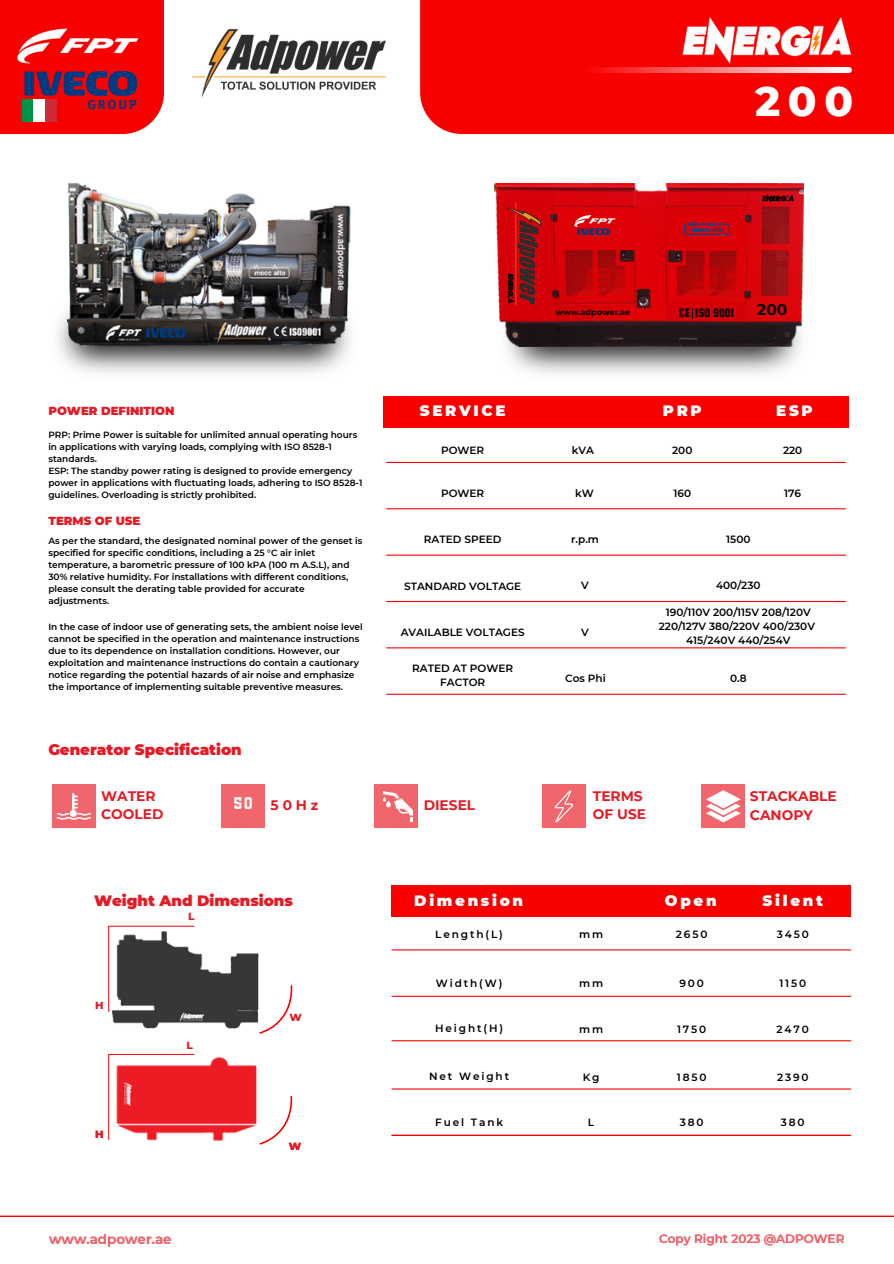
<style>
.page{position:relative;width:894px;height:1264px;background:#fff}
.page>*{position:absolute;margin:0;border:0;box-sizing:border-box;transform-origin:0 0}
.t1{font:800 42px "Montserrat";color:#fff}
.t2{font:700 15.45px "Montserrat";color:#000}
.t3{font:15.15px "Boxing";color:#fff}
.t4{font:900 15px "Montserrat";color:#e41b25}
.t5{font:900 15px "Montserrat";letter-spacing:.18em;color:#fff}
.t6{font:700 13.8px/18.5px "Montserrat";color:#e41b25}
.t7{font:600 13.5px "Montserrat";color:#f1656c}
.t8{font:700 13.2px "Meta Hebrew";letter-spacing:.145em;color:#003a80}
.t9{font:12.9px "Squada One";color:#000}
.t10{font:600 12px "Montserrat";color:#f1656c}
.t11{font:900 11.7px "Montserrat";color:#e41b25}
.t12{font:600 10.5px/14px "Montserrat";color:#000;text-align:center}
.t13{font:600 10.5px "Montserrat";letter-spacing:.18em;color:#000}
.t14{font:800 10.5px "Montserrat";color:#e41b25}
.t15{font:600 9px/12px "Montserrat";color:#000}
.t16{font:700 8.1px "Montserrat";color:#000}
</style>
<div class="page">
<div style="left:391px;top:885px;width:154px;height:32px;background:#f80000"></div>
<div style="left:525px;top:885px;width:143px;height:32px;background:#f80000"></div>
<div style="left:621px;top:885px;width:139px;height:32px;background:#f80000"></div>
<div style="left:734px;top:885px;width:116px;height:32px;background:#f80000"></div>
<hr style="left:386px;top:462px;width:459px;height:1px;background:#f80000">
<hr style="left:391px;top:949px;width:459px;height:1px;background:#f80000">
<hr style="left:386px;top:508px;width:459px;height:1px;background:#f80000">
<hr style="left:391px;top:995px;width:459px;height:1px;background:#f80000">
<hr style="left:386px;top:554px;width:459px;height:1px;background:#f80000">
<hr style="left:391px;top:1040px;width:459px;height:1px;background:#f80000">
<hr style="left:386px;top:601px;width:459px;height:1px;background:#f80000">
<hr style="left:391px;top:1088px;width:459px;height:1px;background:#f80000">
<hr style="left:386px;top:647px;width:459px;height:1px;background:#f80000">
<hr style="left:391px;top:1134px;width:459px;height:1px;background:#f80000">
<hr style="left:386px;top:693px;width:459px;height:1px;background:#f80000">
<svg style="left:261px;top:1095px;width:32px;height:50px"></svg>
<svg style="left:267px;top:985px;width:26px;height:46px"></svg>
<svg style="left:108px;top:925px;width:86px;height:4px"></svg>
<svg style="left:108px;top:1053px;width:2px;height:87px"></svg>
<hr style="left:0;top:1215px;width:893px;height:1px;background:#f80000">
<img style="left:192px;top:28px;width:194px;height:69px">
<img style="left:110px;top:1053px;width:151px;height:92px">
<img style="left:108px;top:929px;width:159px;height:105px">
<img style="left:67px;top:182px;width:287px;height:182px">
<div style="left:52px;top:784px;width:43px;height:44px;background:#f1656c"></div>
<div style="left:542px;top:784px;width:43px;height:44px;background:#f1656c"></div>
<svg style="left:554px;top:790px;width:18px;height:32px"></svg>
<div style="left:374px;top:784px;width:44px;height:44px;background:#f1656c"></div>
<svg style="left:382px;top:791px;width:31px;height:30px"></svg>
<div style="left:700px;top:784px;width:44px;height:44px;background:#f1656c"></div>
<svg style="left:706px;top:790px;width:34px;height:32px"></svg>
<div style="left:221px;top:784px;width:44px;height:44px;background:#f1656c"></div>
<svg style="left:57px;top:793px;width:33px;height:26px"></svg>
<div style="left:494px;top:396px;width:165px;height:31px;background:#f80000"></div>
<div style="left:612px;top:396px;width:139px;height:31px;background:#f80000"></div>
<div style="left:732px;top:396px;width:116px;height:31px;background:#f80000"></div>
<div style="left:420px;top:0;width:473px;height:134px;background:#f80000"></div>
<svg style="left:584px;top:67px;width:267px;height:6px"></svg>
<div style="left:0;top:0;width:163px;height:134px;background:#f80000"></div>
<div style="left:22px;top:99px;width:12px;height:23px;background:#009246"></div>
<div style="left:34px;top:99px;width:11px;height:23px;background:#fff"></div>
<div style="left:45px;top:99px;width:11px;height:23px;background:#ce2b37"></div>
<img style="left:17px;top:28px;width:122px;height:36px">
<svg style="left:37px;top:71px;width:100px;height:25px"></svg>
<div style="left:24px;top:72px;width:10px;height:24px;background:#003a80"></div>
<img style="left:679px;top:17px;width:173px;height:56px">
<img style="left:506px;top:346px;width:295px;height:28px">
<img style="left:494px;top:183px;width:309px;height:163px">
<div style="left:666px;top:303px;width:78px;height:17px;background:#d60008"></div>
<div style="left:666px;top:208px;width:77px;height:42px;background:#dc0106"></div>
<div style="left:675px;top:224px;width:69px;height:27px;background:#dc0106"></div>
<div style="left:557px;top:208px;width:77px;height:42px;background:#de0105"></div>
<div style="left:510px;top:265px;width:44px;height:22px;background:#d60008"></div>
<svg style="left:496px;top:193px;width:57px;height:127px"></svg>
<img style="left:502px;top:199px;width:43px;height:111px">
<img style="left:549px;top:213px;width:91px;height:17px">
<svg style="left:577px;top:228px;width:32px;height:7px"></svg>
<img style="left:684px;top:222px;width:45px;height:12px">
<img style="left:494px;top:264px;width:39px;height:46px">
<img style="left:752px;top:183px;width:49px;height:41px">
<div style="left:383px;top:396px;width:159px;height:31px;background:#f80000"></div>
<p class="t8" style="left:87px;top:99px;width:51px">GROUP</p>
<p class="t1" style="left:755px;top:75px;width:99px">200</p>
<p class="t11" style="left:48px;top:403px;width:128px">POWER DEFINITION</p>
<p class="t15" style="left:48px;top:428px;width:310px">PRP: Prime Power is suitable for unlimited annual operating hours in applications with varying loads, complying with ISO 8528-1 standards.</p>
<p class="t15" style="left:48px;top:464px;width:315px">ESP: The standby power rating is designed to provide emergency power in applications with fluctuating loads, adhering to ISO 8528-1 guidelines. Overloading is strictly prohibited.</p>
<p class="t11" style="left:48px;top:514px;width:93px">TERMS OF USE</p>
<p class="t15" style="left:48px;top:535px;width:315px">As per the standard, the designated nominal power of the genset is specified for specific conditions, including a 25 °C air inlet temperature, a barometric pressure of 100 kPA (100 m A.S.L), and 30% relative humidity. For installations with different conditions, please consult the derating table provided for accurate adjustments.</p>
<p class="t15" style="left:48px;top:620px;width:316px">In the case of indoor use of generating sets, the ambient noise level cannot be specified in the operation and maintenance instructions due to its dependence on installation conditions. However, our exploitation and maintenance instructions do contain a cautionary notice regarding the potential hazards of air noise and emphasize the importance of implementing suitable preventive measures.</p>
<p class="t4" style="left:48px;top:740px;width:195px">Generator Specification</p>
<p class="t16" style="left:555px;top:307px;width:76px">www.adpower.ae</p>
<p class="t9" style="left:679px;top:305px;width:57px">CE ISO 9001</p>
<p class="t2" style="left:757px;top:300px;width:32px">200</p>
<p class="t5" style="left:420px;top:401px;width:87px">SERVICE</p>
<h4 class="t12" style="left:441px;top:443px;width:45px">POWER</h4>
<p class="t12" style="left:441px;top:487px;width:45px">POWER</p>
<h4 class="t12" style="left:424px;top:532px;width:79px">RATED SPEED</h4>
<h3 class="t12" style="left:404px;top:579px;width:119px">STANDARD VOLTAGE</h3>
<p class="t12" style="left:400px;top:625px;width:125px">AVAILABLE VOLTAGES</p>
<p class="t12" style="left:412px;top:661px;width:102px">RATED AT POWER</p>
<p class="t12" style="left:440px;top:675px;width:47px">FACTOR</p>
<p class="t12" style="left:571px;top:443px;width:24px">kVA</p>
<p class="t12" style="left:575px;top:487px;width:20px">kW</p>
<p class="t12" style="left:571px;top:532px;width:29px">r.p.m</p>
<p class="t12" style="left:581px;top:578px;width:9px">V</p>
<p class="t12" style="left:581px;top:625px;width:9px">V</p>
<h2 class="t12" style="left:565px;top:671px;width:42px">Cos Phi</h2>
<h4 class="t5" style="left:662px;top:401px;width:40px">PRP</h4>
<p class="t5" style="left:776px;top:401px;width:38px">ESP</p>
<p class="t12" style="left:672px;top:443px;width:22px">200</p>
<h2 class="t12" style="left:673px;top:487px;width:19px">160</h2>
<p class="t12" style="left:726px;top:532px;width:26px">1500</p>
<p class="t12" style="left:782px;top:443px;width:21px">220</p>
<h2 class="t12" style="left:784px;top:487px;width:18px">176</h2>
<p class="t12" style="left:716px;top:578px;width:46px">400/230</p>
<h3 class="t12" style="left:658px;top:605px;width:158px">190/110V 200/115V 208/120V<br>220/127V 380/220V 400/230V</h3>
<h3 class="t12" style="left:686px;top:633px;width:106px">415/240V 440/254V</h3>
<p class="t12" style="left:730px;top:671px;width:18px">0.8</p>
<p class="t6" style="left:101px;top:786px;width:64px">WATER<br>COOLED</p>
<h4 class="t6" style="left:592px;top:786px;width:55px">TERMS<br>OF USE</h4>
<p class="t6" style="left:270px;top:795px;width:49px">50Hz</p>
<h6 class="t6" style="left:423px;top:795px;width:53px">DIESEL</h6>
<p class="t6" style="left:749px;top:786px;width:88px;line-height:19.2px">STACKABLE<br>CANOPY</p>
<h3 class="t3" style="left:234px;top:797px;width:20px">50</h3>
<p class="t4" style="left:94px;top:891px;width:200px">Weight And Dimensions</p>
<p class="t5" style="left:414px;top:891px;width:110px">Dimension</p>
<p class="t5" style="left:664px;top:891px;width:53px">Open</p>
<p class="t5" style="left:762px;top:891px;width:62px">Silent</p>
<h1 class="t12" style="left:435px;top:927px;width:69px">Length(L)</h1>
<p class="t14" style="left:188px;top:909px;width:8px">L</p>
<p class="t12" style="left:675px;top:927px;width:33px">2650</p>
<p class="t12" style="left:776px;top:927px;width:34px">3450</p>
<p class="t12" style="left:579px;top:927px;width:26px">mm</p>
<p class="t14" style="left:95px;top:998px;width:10px">H</p>
<p class="t14" style="left:95px;top:1127px;width:10px">H</p>
<p class="t14" style="left:186px;top:1038px;width:8px">L</p>
<p class="t7" style="left:49px;top:1230px;width:124px">www.adpower.ae</p>
<p class="t14" style="left:289px;top:1010px;width:14px">W</p>
<p class="t14" style="left:288px;top:1139px;width:14px">W</p>
<p class="t12" style="left:436px;top:976px;width:68px">Width(W)</p>
<p class="t12" style="left:435px;top:1021px;width:69px">Height(H)</p>
<p class="t13" style="left:429px;top:1069px;width:81px">Net Weight</p>
<p class="t13" style="left:435px;top:1116px;width:69px">Fuel Tank</p>
<p class="t12" style="left:579px;top:976px;width:26px">mm</p>
<h2 class="t12" style="left:679px;top:976px;width:26px">900</h2>
<p class="t12" style="left:779px;top:976px;width:28px">1150</p>
<p class="t12" style="left:579px;top:1022px;width:26px">mm</p>
<p class="t12" style="left:677px;top:1022px;width:31px">1750</p>
<p class="t12" style="left:776px;top:1022px;width:34px">2470</p>
<p class="t12" style="left:582px;top:1070px;width:18px">Kg</p>
<h5 class="t12" style="left:587px;top:1115px;width:8px">L</h5>
<p class="t12" style="left:676px;top:1070px;width:31px">1850</p>
<p class="t12" style="left:776px;top:1070px;width:33px">2390</p>
<p class="t12" style="left:679px;top:1115px;width:25px">380</p>
<p class="t12" style="left:780px;top:1115px;width:25px">380</p>
<p class="t10" style="left:659px;top:1231px;width:187px">Copy Right 2023 @ADPOWER</p>
</div>
